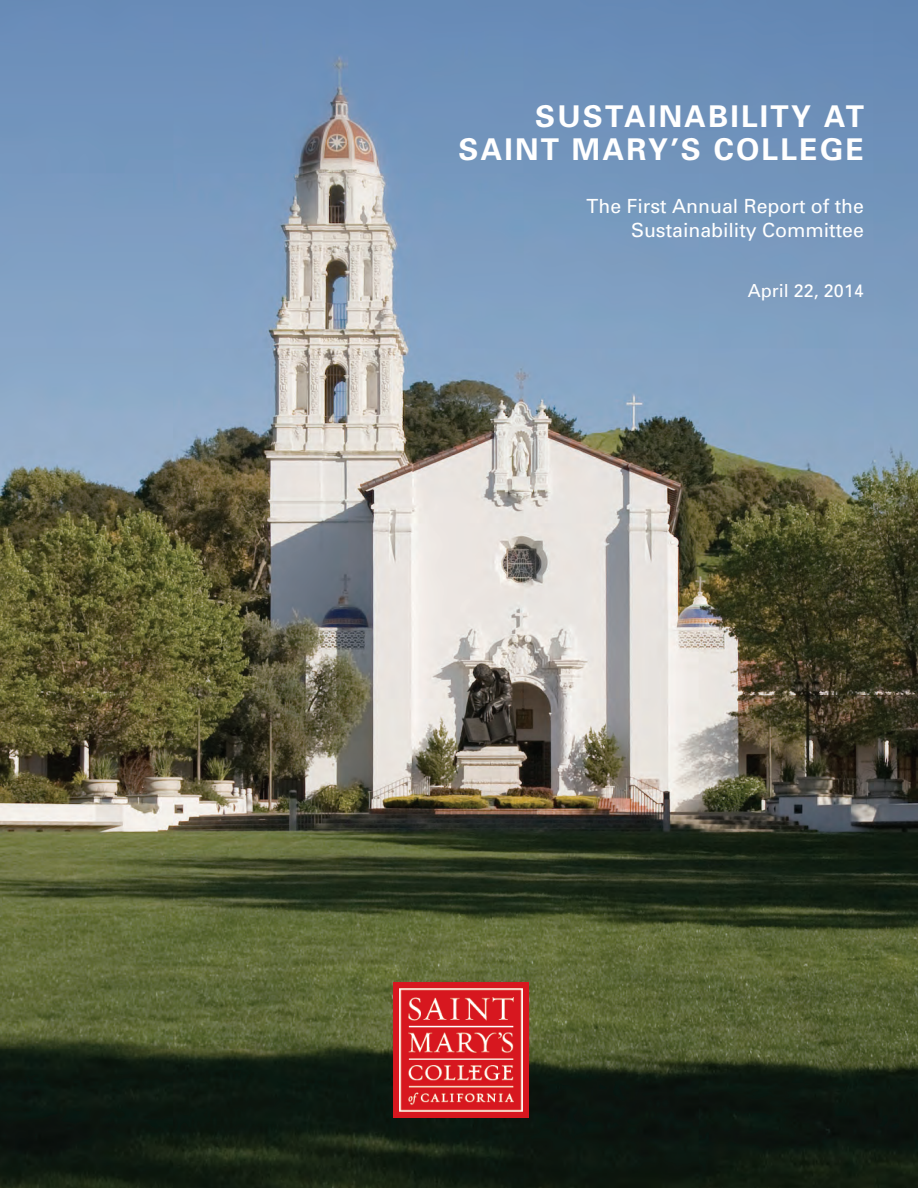
<style>
.page{position:relative;width:918px;height:1188px;background:#fff}
.page>*{position:absolute;margin:0;border:0;box-sizing:border-box;transform-origin:0 0}
.t1{font:700 30px/33px "Univers";letter-spacing:.075em;color:#fff;text-align:right}
.t2{font:19.5px/24px "Univers";color:#fff;text-align:right}
.t3{font:18px "Univers";color:#fff}
</style>
<div class="page">
<img style="left:0;top:0;width:918px;height:1188px">
<img style="left:393px;top:982px;width:135px;height:135px">
<h1 class="t1" style="left:458px;top:99px;width:407px">SUSTAINABILITY AT<br>SAINT MARY’S COLLEGE</h1>
<p class="t2" style="left:587px;top:194px;width:279px">The First Annual Report of the<br>Sustainability Committee</p>
<p class="t3" style="left:748px;top:279px;width:118px">April 22, 2014</p>
</div>
